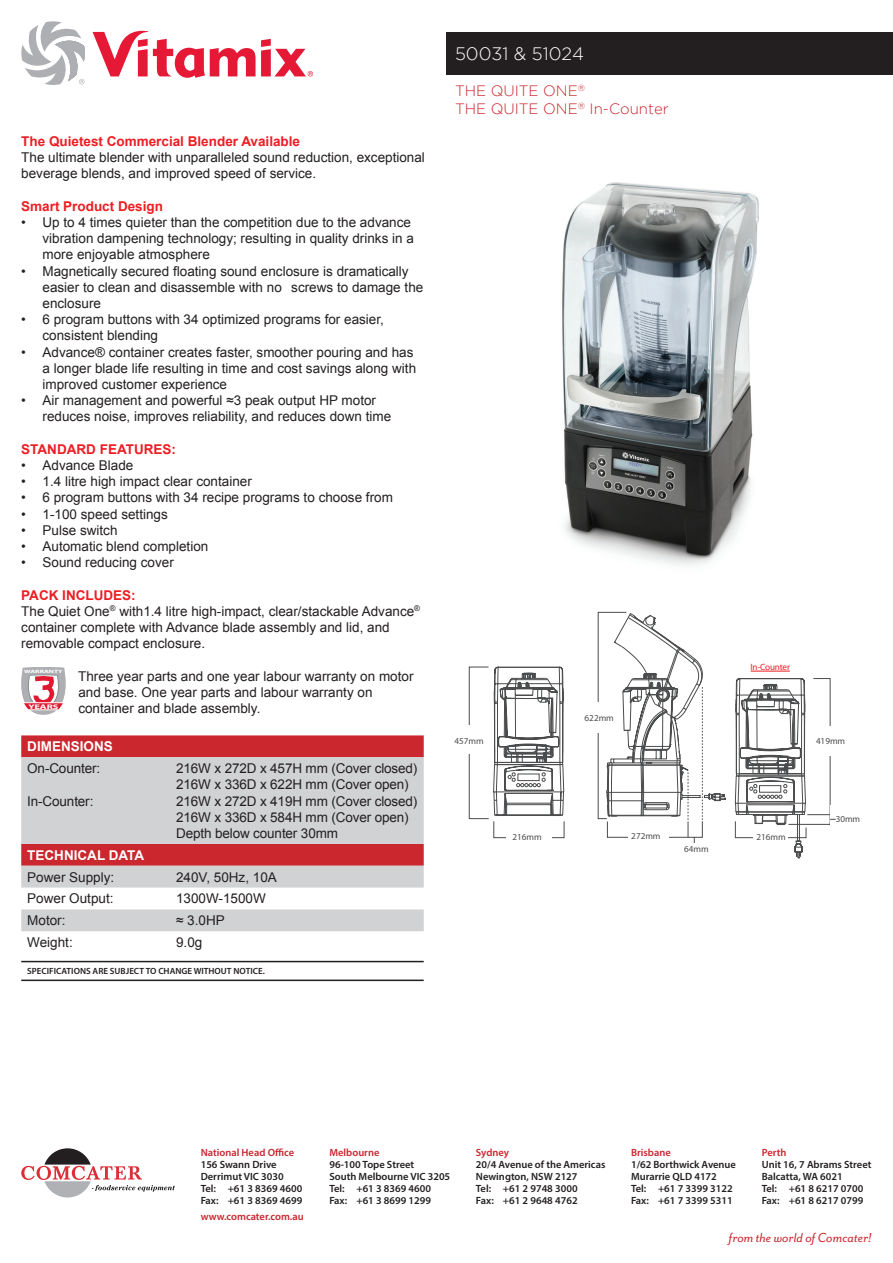
<style>
.page{position:relative;width:893px;height:1263px;background:#fff}
.page>*{position:absolute;margin:0;border:0;box-sizing:border-box;transform-origin:0 0}
.t1{font:300 18px "Gotham";color:#fff}
.t2{font:300 15px/18px "Gotham";color:#ca272e}
.t3{font:italic 15px "Mr Eaves San OT";color:#ca272e}
.t4{font:13.5px/16.2px "Arial";color:#231f20}
.t5{font:700 13.5px "Arial";color:#ee1d23}
.t6{font:700 13.5px "Arial";color:#fff}
.t7{font:600 10.5px/12px "Myriad Pro";color:#231f20}
.t8{font:600 10.5px "Myriad Pro";color:#ca272e}
.t9{font:9.15px "Gotham";color:#4b4c4d}
.t10{font:9.15px "Gotham";letter-spacing:-.02em;color:#ee1d23}
.t11{font:600 9px "Myriad Pro";color:#231f20}
.t12{font:700 6.6px "Myriad Pro";color:#fff;scale:1.56 1}
.t13{font:700 4.8px "Myriad Pro";color:#fff;scale:1.56 1}
.s1{font-weight:700;color:#ee1d23}
</style>
<div class="page">
<svg style="left:21px;top:1148px;width:154px;height:49px"></svg>
<svg style="left:93px;top:30px;width:220px;height:48px"></svg>
<svg style="left:21px;top:21px;width:64px;height:64px"></svg>
<div style="left:446px;top:32px;width:447px;height:42px;background:#231f20"></div>
<svg style="left:21px;top:667px;width:45px;height:48px"></svg>
<div style="left:21px;top:735px;width:403px;height:22px;background:#ca272e"></div>
<svg style="left:21px;top:757px;width:403px;height:174px;background:#d6c2c4"></svg>
<hr style="left:21px;top:961px;width:403px;height:1px;background:#231f20">
<hr style="left:21px;top:979px;width:403px;height:2px;background:#231f20">
<div style="left:469px;top:667px;width:20px;height:152px;border:1px solid #4b4c4d"></div>
<div style="left:446px;top:725px;width:41px;height:29px;background:#fff"></div>
<svg style="left:493px;top:612px;width:343px;height:246px"></svg>
<div style="left:753px;top:832px;width:35px;height:24px;background:#fff"></div>
<img style="left:562px;top:182px;width:197px;height:384px">
<p class="t5" style="left:21px;top:132px;width:280px">The Quietest Commercial Blender Available</p>
<p class="t4" style="left:21px;top:149px;width:405px">The ultimate blender with unparalleled sound reduction, exceptional beverage blends, and improved speed of service.</p>
<p class="t5" style="left:21px;top:197px;width:143px">Smart Product Design</p>
<p class="t4" style="left:43px;top:214px;width:373px;text-indent:-21px">• Up to 4 times quieter than the competition due to the advance vibration dampening technology; resulting in quality drinks in a more enjoyable atmosphere</p>
<p class="t4" style="left:43px;top:263px;width:382px;text-indent:-21px">• Magnetically secured floating sound enclosure is dramatically easier to clean and disassemble with no screws to damage the enclosure</p>
<p class="t4" style="left:43px;top:311px;width:343px;text-indent:-21px">• 6 program buttons with 34 optimized programs for easier, consistent blending</p>
<p class="t4" style="left:43px;top:344px;width:375px;text-indent:-21px">• Advance® container creates faster, smoother pouring and has a longer blade life resulting in time and cost savings along with improved customer experience</p>
<p class="t4" style="left:43px;top:392px;width:350px;text-indent:-21px">• Air management and powerful ≈3 peak output HP motor reduces noise, improves reliability, and reduces down time</p>
<p class="t5" style="left:21px;top:440px;width:156px">STANDARD FEATURES:</p>
<p class="t4" style="left:21px;top:457px;width:114px">• Advance Blade</p>
<p class="t4" style="left:21px;top:473px;width:232px">• 1.4 litre high impact clear container</p>
<p class="t4" style="left:21px;top:490px;width:373px">• 6 program buttons with 34 recipe programs to choose from</p>
<p class="t4" style="left:21px;top:506px;width:148px">• 1-100 speed settings</p>
<p class="t4" style="left:21px;top:522px;width:98px">• Pulse switch</p>
<p class="t4" style="left:21px;top:538px;width:189px">• Automatic blend completion</p>
<p class="t4" style="left:21px;top:554px;width:154px">• Sound reducing cover</p>
<p class="t4" style="left:21px;top:587px;width:400px"><span class="s1">PACK INCLUDES:<br></span>The Quiet One<sup>®</sup> with1.4 litre high-impact, clear/stackable Advance<sup>® </sup>container complete with Advance blade assembly and lid, and removable compact enclosure.</p>
<p class="t13" style="left:24px;top:668px;width:26px">WARRANTY</p>
<p class="t12" style="left:28px;top:702px;width:21px">YEARS</p>
<p class="t4" style="left:78px;top:668px;width:337px">Three year parts and one year labour warranty on motor and base. One year parts and labour warranty on container and blade assembly.</p>
<p class="t6" style="left:27px;top:737px;width:87px">DIMENSIONS</p>
<p class="t4" style="left:27px;top:760px;width:74px">On-Counter:</p>
<p class="t4" style="left:176px;top:760px;width:243px">216W x 272D x 457H mm (Cover closed)<br>216W x 336D x 622H mm (Cover open)</p>
<p class="t4" style="left:27px;top:793px;width:68px">In-Counter:</p>
<p class="t4" style="left:176px;top:793px;width:243px">216W x 272D x 419H mm (Cover closed)<br>216W x 336D x 584H mm (Cover open)<br>Depth below counter 30mm</p>
<p class="t6" style="left:27px;top:846px;width:118px">TECHNICAL DATA</p>
<p class="t4" style="left:27px;top:869px;width:89px">Power Supply:</p>
<p class="t4" style="left:176px;top:869px;width:102px">240V, 50Hz, 10A</p>
<p class="t4" style="left:27px;top:891px;width:88px">Power Output:</p>
<p class="t4" style="left:176px;top:891px;width:91px">1300W-1500W</p>
<p class="t4" style="left:27px;top:912px;width:40px">Motor:</p>
<p class="t4" style="left:176px;top:912px;width:50px">≈ 3.0HP</p>
<p class="t4" style="left:27px;top:934px;width:47px">Weight:</p>
<p class="t4" style="left:176px;top:934px;width:28px">9.0g</p>
<p class="t11" style="left:27px;top:965px;width:239px">SPECIFICATIONS ARE SUBJECT TO CHANGE WITHOUT NOTICE.</p>
<h1 class="t1" style="left:455px;top:44px;width:131px">50031 &amp; 51024</h1>
<p class="t2" style="left:455px;top:82px;width:215px">THE QUITE ONE<sup>®<br></sup>THE QUITE ONE<sup>®</sup> In-Counter</p>
<p class="t9" style="left:454px;top:735px;width:31px">457mm</p>
<p class="t9" style="left:513px;top:831px;width:31px">216mm</p>
<p class="t9" style="left:585px;top:713px;width:31px">622mm</p>
<p class="t9" style="left:631px;top:830px;width:31px">272mm</p>
<p class="t9" style="left:684px;top:843px;width:26px">64mm</p>
<p class="t10" style="left:751px;top:661px;width:41px">In-Counter</p>
<p class="t9" style="left:816px;top:735px;width:31px">419mm</p>
<p class="t9" style="left:756px;top:831px;width:31px">216mm</p>
<p class="t9" style="left:836px;top:814px;width:26px">30mm</p>
<p class="t8" style="left:201px;top:1146px;width:95px">National Head Office</p>
<p class="t7" style="left:201px;top:1158px;width:103px">156 Swann Drive<br>Derrimut VIC 3030<br>Tel: +61 3 8369 4600<br>Fax: +61 3 8369 4699</p>
<p class="t8" style="left:201px;top:1210px;width:105px">www.comcater.com.au</p>
<p class="t8" style="left:329px;top:1146px;width:52px">Melbourne</p>
<p class="t7" style="left:329px;top:1158px;width:122px">96-100 Tope Street<br>South Melbourne VIC 3205<br>Tel: +61 3 8369 4600<br>Fax: +61 3 8699 1299</p>
<p class="t8" style="left:476px;top:1146px;width:35px">Sydney</p>
<p class="t7" style="left:476px;top:1158px;width:131px">20/4 Avenue of the Americas<br>Newington, NSW 2127<br>Tel: +61 2 9748 3000<br>Fax: +61 2 9648 4762</p>
<p class="t8" style="left:631px;top:1146px;width:41px">Brisbane</p>
<p class="t7" style="left:631px;top:1158px;width:106px">1/62 Borthwick Avenue<br>Murarrie QLD 4172<br>Tel: +61 7 3399 3122<br>Fax: +61 7 3399 5311</p>
<p class="t8" style="left:762px;top:1146px;width:26px">Perth</p>
<p class="t7" style="left:762px;top:1158px;width:111px">Unit 16, 7 Abrams Street<br>Balcatta, WA 6021<br>Tel: +61 8 6217 0700<br>Fax: +61 8 6217 0799</p>
<p class="t3" style="left:729px;top:1229px;width:144px">from the world of Comcater!</p>
</div>
